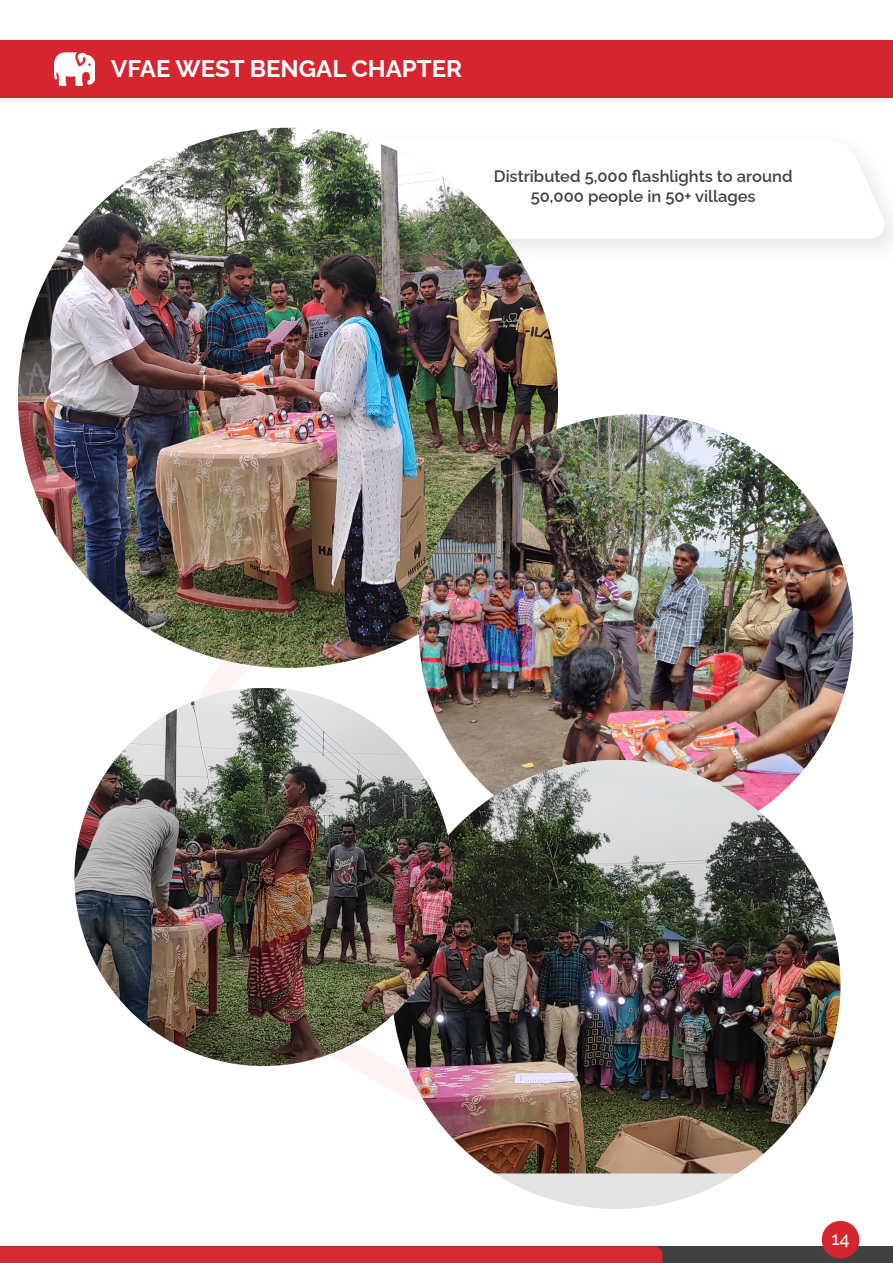
<style>
.page{position:relative;width:893px;height:1263px;background:#fff}
.page>*{position:absolute;margin:0;border:0;box-sizing:border-box;transform-origin:0 0}
.t1{font:700 24px "Raleway";color:#fff}
.t2{font:500 18px "Raleway";color:#fff}
.t3{font:600 16.5px/19.8px "Raleway";color:#414142;text-align:center}
</style>
<div class="page">
<div style="left:0;top:40px;width:893px;height:58px;background:#d6252f"></div>
<img style="left:54px;top:52px;width:41px;height:34px">
<div style="left:299px;top:130px;width:594px;height:136px;background:#231f20;opacity:.1"></div>
<svg style="left:369px;top:140px;width:519px;height:99px"></svg>
<svg style="left:192px;top:634px;width:269px;height:456px"></svg>
<img style="left:18px;top:128px;width:540px;height:540px;border-radius:270px">
<img style="left:419px;top:414px;width:434px;height:434px;border-radius:217px">
<div style="left:392px;top:760px;width:448px;height:449px;background:#e2e3e3;border-radius:50%"></div>
<img style="left:392px;top:760px;width:448px;height:413px">
<img style="left:74px;top:688px;width:378px;height:378px;border-radius:189px">
<div style="left:0;top:1246px;width:893px;height:17px;background:#414141"></div>
<div style="left:0;top:1246px;width:662px;height:17px;background:#d92830"></div>
<div style="left:822px;top:1221px;width:37px;height:37px;background:#d6252f;border-radius:50%"></div>
<h1 class="t1" style="left:111px;top:49px;width:352px">VFAE WEST BENGAL CHAPTER</h1>
<p class="t3" style="left:494px;top:165px;width:300px">Distributed 5,000 flashlights to around<br>50,000 people in 50+ villages</p>
<p class="t2" style="left:831px;top:1224px;width:20px">14</p>
</div>
